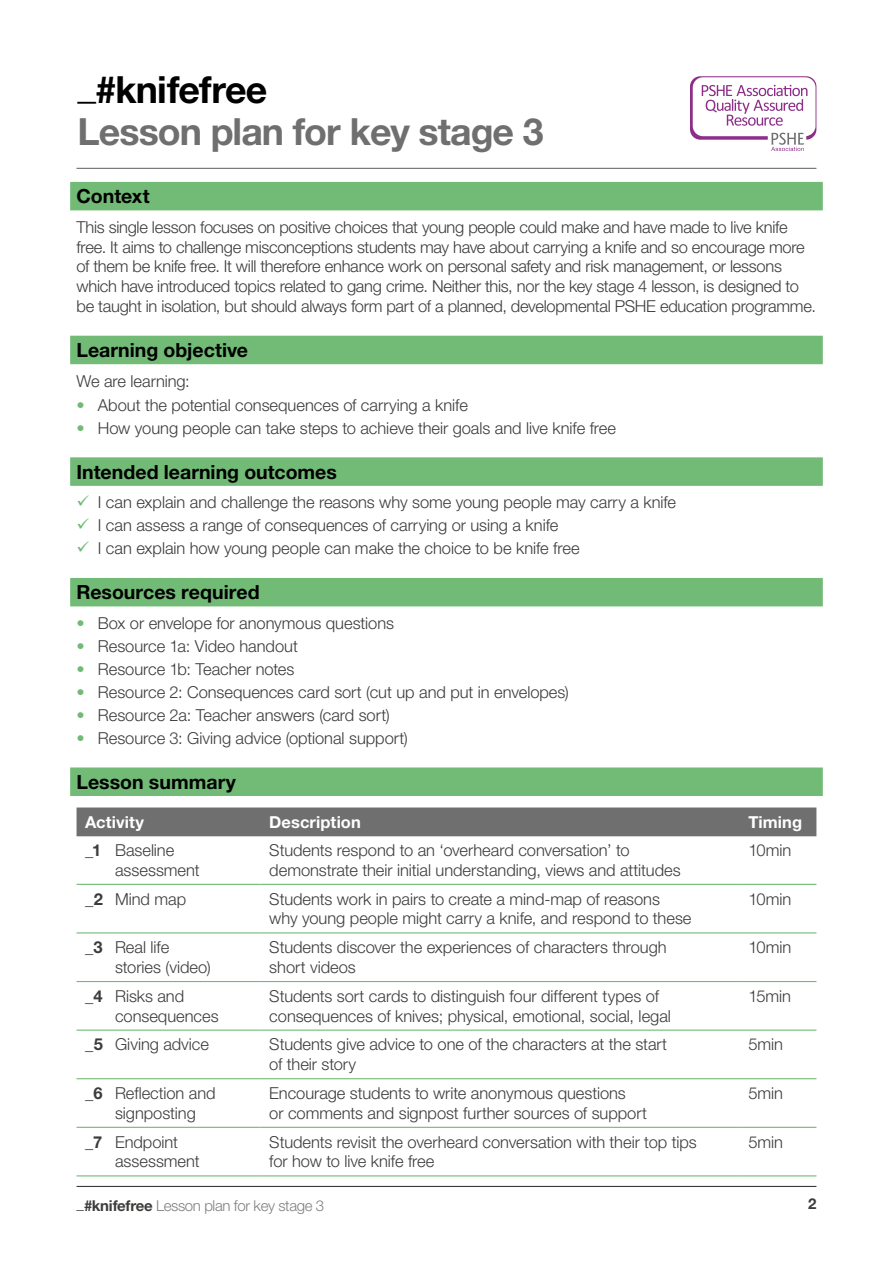
<style>
.page{position:relative;width:893px;height:1263px;background:#fff}
.page>*{position:absolute;margin:0;border:0;box-sizing:border-box;transform-origin:0 0}
.Main_heading{font:700 37.5px/42px "Helvetica Neue LT Pro";letter-spacing:-.025em;color:#706f6f}
.heading_in_box_2{font:700 19.5px "Helvetica Neue LT Pro";color:#000}
.body_copy_before_hea{font:300 16.5px/19.8px "Helvetica Neue LT Pro";letter-spacing:-.01em;color:#3c3c3b}
.body_copy{font:300 16.5px/19.8px "Helvetica Neue LT Pro";letter-spacing:-.005em;color:#3c3c3b}
.body_copy-2{font:700 16.5px "Helvetica Neue LT Pro";letter-spacing:.005em;color:#fff}
.t1{font:300 15px "Helvetica Neue LT Pro";letter-spacing:-.025em;color:#818080}
.t2{font:700 15px "Helvetica Neue LT Pro";color:#3c3c3b}
.s1{color:#000}
.s2{color:#71bb76}
.s3{font-weight:700}
.s4{font-weight:700;color:#3c3c3b}
</style>
<div class="page">
<hr style="left:77px;top:1186px;width:739px;height:1px;background:#3c3c3b">
<hr style="left:77px;top:168px;width:739px;height:1px;background:#706f6f">
<div style="left:70px;top:182px;width:753px;height:28px;background:#71bb76"></div>
<div style="left:70px;top:336px;width:753px;height:28px;background:#71bb76"></div>
<div style="left:70px;top:457px;width:753px;height:29px;background:#71bb76"></div>
<div style="left:70px;top:578px;width:753px;height:28px;background:#71bb76"></div>
<div style="left:70px;top:767px;width:753px;height:29px;background:#71bb76"></div>
<div style="left:77px;top:807px;width:739px;height:29px;background:#706f6f"></div>
<hr style="left:77px;top:884px;width:184px;height:1px;background:#71bb76">
<hr style="left:261px;top:884px;width:479px;height:1px;background:#71bb76">
<hr style="left:740px;top:884px;width:76px;height:1px;background:#71bb76">
<hr style="left:77px;top:932px;width:184px;height:1px;background:#71bb76">
<hr style="left:261px;top:932px;width:479px;height:1px;background:#71bb76">
<hr style="left:740px;top:932px;width:76px;height:1px;background:#71bb76">
<hr style="left:77px;top:981px;width:184px;height:1px;background:#71bb76">
<hr style="left:261px;top:981px;width:479px;height:1px;background:#71bb76">
<hr style="left:740px;top:981px;width:76px;height:1px;background:#71bb76">
<hr style="left:77px;top:1029px;width:184px;height:2px;background:#71bb76">
<hr style="left:261px;top:1029px;width:479px;height:2px;background:#71bb76">
<hr style="left:740px;top:1029px;width:76px;height:2px;background:#71bb76">
<hr style="left:77px;top:1078px;width:184px;height:1px;background:#71bb76">
<hr style="left:261px;top:1078px;width:479px;height:1px;background:#71bb76">
<hr style="left:740px;top:1078px;width:76px;height:1px;background:#71bb76">
<hr style="left:77px;top:1127px;width:184px;height:1px;background:#71bb76">
<hr style="left:261px;top:1127px;width:479px;height:1px;background:#71bb76">
<hr style="left:740px;top:1127px;width:76px;height:1px;background:#71bb76">
<hr style="left:77px;top:1175px;width:184px;height:1px;background:#71bb76">
<hr style="left:261px;top:1175px;width:479px;height:1px;background:#71bb76">
<hr style="left:740px;top:1175px;width:76px;height:1px;background:#71bb76">
<svg style="left:690px;top:77px;width:126px;height:74px"></svg>
<p class="Main_heading" style="left:78px;top:68px;width:467px"><span class="s1">_#knifefree<br></span>Lesson plan for key stage 3</p>
<p class="heading_in_box_2" style="left:77px;top:184px;width:75px">Context</p>
<p class="body_copy_before_hea" style="left:77px;top:217px;width:741px">This single lesson focuses on positive choices that young people could make and have made to live knife free. It aims to challenge misconceptions students may have about carrying a knife and so encourage more of them be knife free. It will therefore enhance work on personal safety and risk management, or lessons which have introduced topics related to gang crime. Neither this, nor the key stage 4 lesson, is designed to be taught in isolation, but should always form part of a planned, developmental PSHE education programme.</p>
<p class="heading_in_box_2" style="left:77px;top:338px;width:173px">Learning objective</p>
<p class="body_copy" style="left:77px;top:370px;width:115px">We are learning:</p>
<p class="body_copy_before_hea" style="left:77px;top:394px;width:393px"><span class="s2">•</span> About the potential consequences of carrying a knife</p>
<p class="body_copy_before_hea" style="left:77px;top:417px;width:541px"><span class="s2">•</span> How young people can take steps to achieve their goals and live knife free</p>
<p class="heading_in_box_2" style="left:77px;top:460px;width:262px">Intended learning outcomes</p>
<p class="body_copy_before_hea" style="left:98px;top:492px;width:580px">I can explain and challenge the reasons why some young people may carry a knife</p>
<p class="body_copy_before_hea" style="left:98px;top:515px;width:462px">I can assess a range of consequences of carrying or using a knife</p>
<p class="body_copy_before_hea" style="left:98px;top:538px;width:483px">I can explain how young people can make the choice to be knife free</p>
<p class="heading_in_box_2" style="left:77px;top:580px;width:185px">Resources required</p>
<p class="body_copy_before_hea" style="left:77px;top:613px;width:319px"><span class="s2">•</span> Box or envelope for anonymous questions</p>
<p class="body_copy_before_hea" style="left:77px;top:636px;width:223px"><span class="s2">•</span> Resource 1a: Video handout</p>
<p class="body_copy_before_hea" style="left:77px;top:659px;width:219px"><span class="s2">•</span> Resource 1b: Teacher notes</p>
<p class="body_copy_before_hea" style="left:77px;top:682px;width:494px"><span class="s2">•</span> Resource 2: Consequences card sort (cut up and put in envelopes)</p>
<p class="body_copy_before_hea" style="left:77px;top:705px;width:315px"><span class="s2">•</span> Resource 2a: Teacher answers (card sort)</p>
<p class="body_copy_before_hea" style="left:77px;top:728px;width:333px"><span class="s2">•</span> Resource 3: Giving advice (optional support)</p>
<p class="heading_in_box_2" style="left:77px;top:770px;width:161px">Lesson summary</p>
<p class="body_copy-2" style="left:85px;top:812px;width:61px">Activity</p>
<p class="body_copy-2" style="left:269px;top:812px;width:93px">Description</p>
<p class="body_copy-2" style="left:748px;top:812px;width:55px">Timing</p>
<p class="body_copy" style="left:115px;top:840px;width:86px;text-indent:-30px"><span class="s3">_1</span> Baseline assessment</p>
<p class="body_copy" style="left:269px;top:840px;width:413px">Students respond to an ‘overheard conversation’ to demonstrate their initial understanding, views and attitudes</p>
<p class="body_copy" style="left:748px;top:840px;width:44px">10min</p>
<p class="body_copy" style="left:85px;top:888px;width:103px"><span class="s3">_2</span> Mind map</p>
<p class="body_copy" style="left:269px;top:888px;width:424px">Students work in pairs to create a mind-map of reasons why young people might carry a knife, and respond to these</p>
<p class="body_copy" style="left:748px;top:888px;width:44px">10min</p>
<p class="body_copy" style="left:115px;top:937px;width:97px;text-indent:-30px"><span class="s3">_3</span> Real life stories (video)</p>
<p class="body_copy" style="left:269px;top:937px;width:399px">Students discover the experiences of characters through short videos</p>
<p class="body_copy" style="left:748px;top:937px;width:44px">10min</p>
<p class="body_copy" style="left:115px;top:986px;width:105px;text-indent:-30px"><span class="s3">_4</span> Risks and consequences</p>
<p class="body_copy" style="left:269px;top:986px;width:403px">Students sort cards to distinguish four different types of consequences of knives; physical, emotional, social, legal</p>
<p class="body_copy" style="left:748px;top:986px;width:44px">15min</p>
<p class="body_copy" style="left:85px;top:1034px;width:126px"><span class="s3">_5</span> Giving advice</p>
<p class="body_copy" style="left:269px;top:1034px;width:399px">Students give advice to one of the characters at the start of their story</p>
<p class="body_copy" style="left:748px;top:1034px;width:36px">5min</p>
<p class="body_copy" style="left:115px;top:1083px;width:102px;text-indent:-30px"><span class="s3">_6</span> Reflection and signposting</p>
<p class="body_copy" style="left:269px;top:1083px;width:379px">Encourage students to write anonymous questions<br>or comments and signpost further sources of support</p>
<p class="body_copy" style="left:748px;top:1083px;width:36px">5min</p>
<p class="body_copy" style="left:115px;top:1131px;width:86px;text-indent:-30px"><span class="s3">_7</span> Endpoint assessment</p>
<p class="body_copy" style="left:269px;top:1131px;width:429px">Students revisit the overheard conversation with their top tips for how to live knife free</p>
<p class="body_copy" style="left:748px;top:1131px;width:36px">5min</p>
<p class="t1" style="left:77px;top:1196px;width:249px"><span class="s4">_#knifefree</span> Lesson plan for key stage 3</p>
<p class="t2" style="left:808px;top:1194px;width:10px">2</p>
</div>
